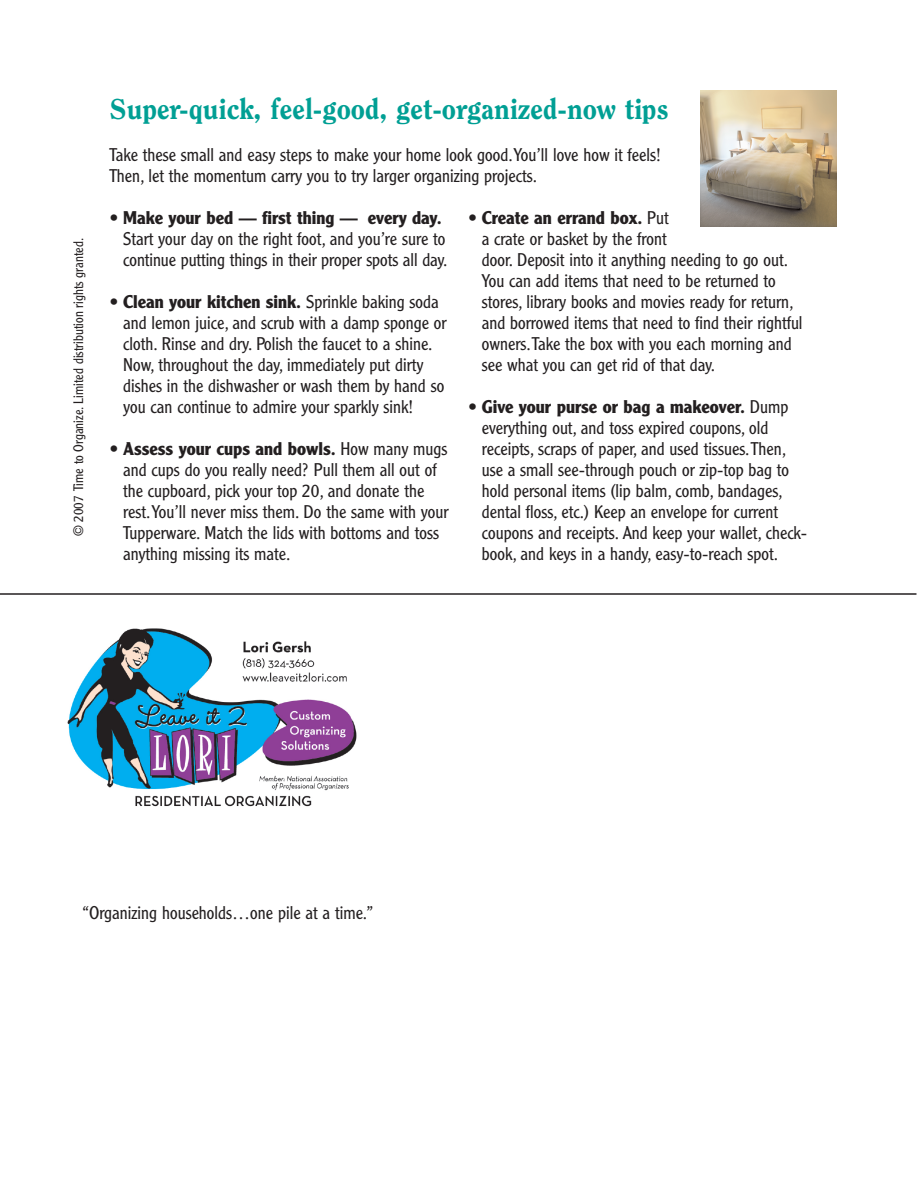
<style>
.page{position:relative;width:918px;height:1188px;background:#fff}
.page>*{position:absolute;margin:0;border:0;box-sizing:border-box;transform-origin:0 0}
.t1{font:800 28.5px "Clearface";color:#009f94}
.t2{font:300 18px/21px "Clearface Gothic LH";color:#231f20}
.t3{font:300 13.5px "Clearface Gothic LH";color:#231f20}
.s1{font-weight:700}
</style>
<div class="page">
<hr style="left:0;top:593px;width:916px;height:2px;background:#231f20">
<img style="left:700px;top:90px;width:137px;height:137px">
<img style="left:67px;top:628px;width:290px;height:179px">
<p class="t3" style="left:74px;top:536px;width:300px;rotate:-90deg">© 2007 Time to Organize. Limited distribution rights granted.</p>
<h1 class="t1" style="left:110px;top:97px;width:561px">Super-quick, feel-good, get-organized-now tips</h1>
<p class="t2" style="left:110px;top:146px;width:553px">Take these small and easy steps to make your home look good.You’ll love how it feels!<br>Then, let the momentum carry you to try larger organizing projects.</p>
<p class="t2" style="left:123px;top:208px;width:326px;text-indent:-14px">• <span class="s1">Make your bed — first thing — every day.<br></span>Start your day on the right foot, and you’re sure to continue putting things in their proper spots all day.</p>
<p class="t2" style="left:123px;top:292px;width:325px;text-indent:-14px">• <span class="s1">Clean your kitchen sink.</span> Sprinkle baking soda and lemon juice, and scrub with a damp sponge or cloth. Rinse and dry. Polish the faucet to a shine.<br>Now, throughout the day, immediately put dirty dishes in the dishwasher or wash them by hand so you can continue to admire your sparkly sink!</p>
<p class="t2" style="left:123px;top:439px;width:327px;text-indent:-14px">• <span class="s1">Assess your cups and bowls.</span> How many mugs and cups do you really need? Pull them all out of the cupboard, pick your top 20, and donate the rest.You’ll never miss them. Do the same with your Tupperware. Match the lids with bottoms and toss anything missing its mate.</p>
<p class="t2" style="left:482px;top:208px;width:322px;text-indent:-14px">• <span class="s1">Create an errand box.</span> Put<br>a crate or basket by the front<br>door. Deposit into it anything needing to go out.<br>You can add items that need to be returned to stores, library books and movies ready for return, and borrowed items that need to find their rightful owners.Take the box with you each morning and see what you can get rid of that day.</p>
<p class="t2" style="left:482px;top:397px;width:327px;text-indent:-14px">• <span class="s1">Give your purse or bag a makeover.</span> Dump everything out, and toss expired coupons, old receipts, scraps of paper, and used tissues.Then, use a small see-through pouch or zip-top bag to hold personal items (lip balm, comb, bandages, dental floss, etc.) Keep an envelope for current coupons and receipts. And keep your wallet, check&shy;book, and keys in a handy, easy-to-reach spot.</p>
<p class="t2" style="left:82px;top:904px;width:292px">“Organizing households…one pile at a time.”</p>
</div>
